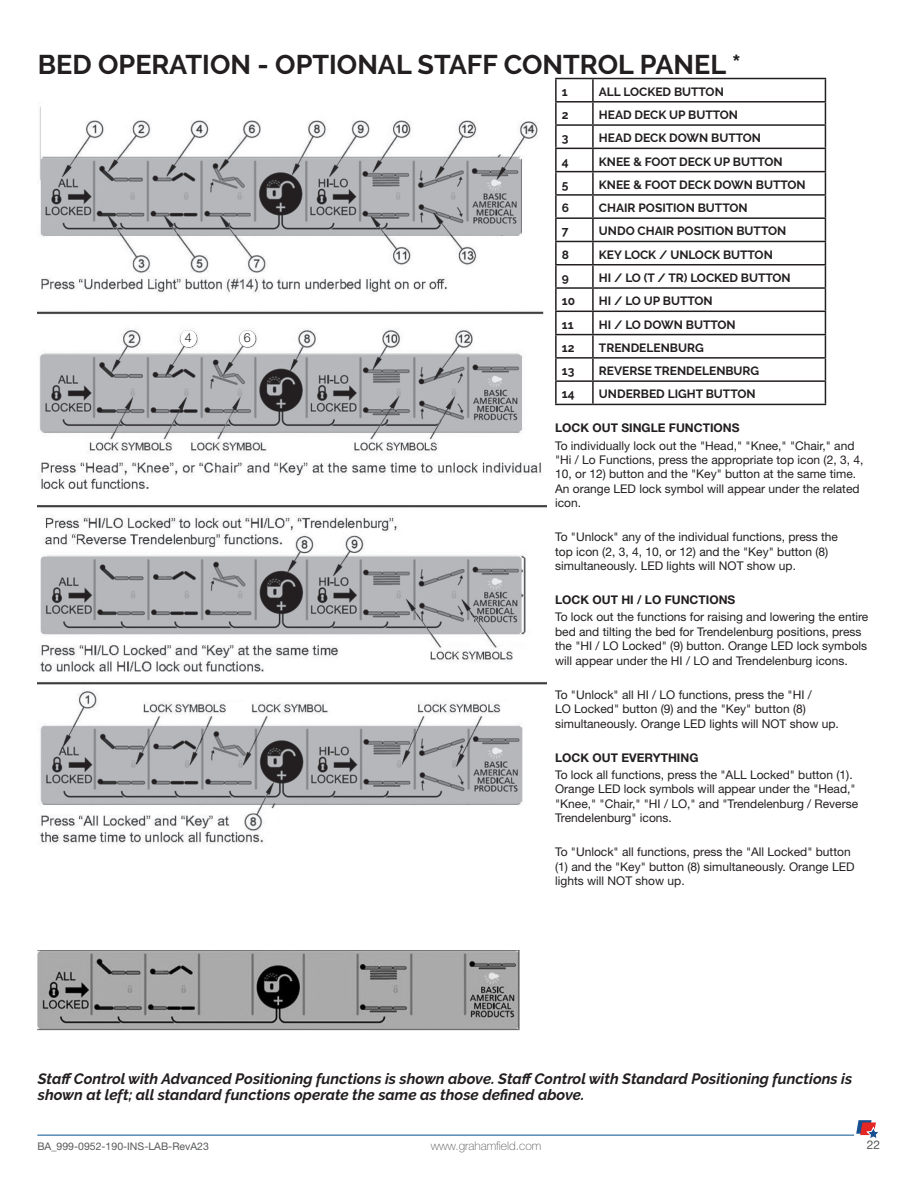
<style>
.page{position:relative;width:918px;height:1188px;background:#fff}
.page>*{position:absolute;margin:0;border:0;box-sizing:border-box;transform-origin:0 0}
.t1{font:700 27px "Raleway";color:#231f20}
.t2{font:italic 700 15px/16.5px "Raleway";color:#231f20}
.t3{font:300 12.45px "Helvetica Neue LT Std";color:#231f20}
.t4{font:12px/14.4px "Helvetica Neue LT Std";color:#231f20}
.t5{font:700 12px "Raleway";color:#231f20}
.t6{font:700 12px "Helvetica Neue LT Std";color:#231f20}
.t7{font:100 12px "Helvetica Neue LT Std";color:#57585a}
.t8{font:12px "Helvetica Neue LT Std";color:#57585a}
.t9{font:10.5px "Helvetica Neue LT Std";color:#57585a}
</style>
<div class="page">
<img style="left:38px;top:106px;width:508px;height:739px">
<svg style="left:237px;top:330px;width:21px;height:17px"></svg>
<svg style="left:178px;top:330px;width:21px;height:17px"></svg>
<img style="left:38px;top:951px;width:482px;height:79px">
<hr style="left:555px;top:78px;width:38px;height:1px;background:#231f20">
<hr style="left:555px;top:79px;width:2px;height:22px;background:#231f20">
<hr style="left:593px;top:78px;width:233px;height:1px;background:#231f20">
<hr style="left:592px;top:79px;width:2px;height:22px;background:#231f20">
<hr style="left:555px;top:101px;width:38px;height:2px;background:#231f20">
<hr style="left:555px;top:103px;width:2px;height:21px;background:#231f20">
<hr style="left:593px;top:101px;width:233px;height:2px;background:#231f20">
<hr style="left:592px;top:103px;width:2px;height:21px;background:#231f20">
<hr style="left:555px;top:124px;width:38px;height:2px;background:#231f20">
<hr style="left:555px;top:126px;width:2px;height:22px;background:#231f20">
<hr style="left:593px;top:124px;width:233px;height:2px;background:#231f20">
<hr style="left:592px;top:126px;width:2px;height:22px;background:#231f20">
<hr style="left:555px;top:148px;width:38px;height:1px;background:#231f20">
<hr style="left:555px;top:149px;width:2px;height:22px;background:#231f20">
<hr style="left:593px;top:148px;width:233px;height:1px;background:#231f20">
<hr style="left:592px;top:149px;width:2px;height:22px;background:#231f20">
<hr style="left:555px;top:171px;width:38px;height:1px;background:#231f20">
<hr style="left:555px;top:172px;width:2px;height:22px;background:#231f20">
<hr style="left:593px;top:171px;width:233px;height:1px;background:#231f20">
<hr style="left:592px;top:172px;width:2px;height:22px;background:#231f20">
<hr style="left:555px;top:194px;width:38px;height:2px;background:#231f20">
<hr style="left:555px;top:196px;width:2px;height:21px;background:#231f20">
<hr style="left:593px;top:194px;width:233px;height:2px;background:#231f20">
<hr style="left:592px;top:196px;width:2px;height:21px;background:#231f20">
<hr style="left:555px;top:217px;width:38px;height:2px;background:#231f20">
<hr style="left:555px;top:219px;width:2px;height:22px;background:#231f20">
<hr style="left:593px;top:217px;width:233px;height:2px;background:#231f20">
<hr style="left:592px;top:219px;width:2px;height:22px;background:#231f20">
<hr style="left:555px;top:241px;width:38px;height:1px;background:#231f20">
<hr style="left:555px;top:242px;width:2px;height:22px;background:#231f20">
<hr style="left:593px;top:241px;width:233px;height:1px;background:#231f20">
<hr style="left:592px;top:242px;width:2px;height:22px;background:#231f20">
<hr style="left:555px;top:264px;width:38px;height:1px;background:#231f20">
<hr style="left:555px;top:265px;width:2px;height:22px;background:#231f20">
<hr style="left:593px;top:264px;width:233px;height:1px;background:#231f20">
<hr style="left:592px;top:265px;width:2px;height:22px;background:#231f20">
<hr style="left:555px;top:287px;width:38px;height:2px;background:#231f20">
<hr style="left:555px;top:289px;width:2px;height:22px;background:#231f20">
<hr style="left:593px;top:287px;width:233px;height:2px;background:#231f20">
<hr style="left:592px;top:289px;width:2px;height:22px;background:#231f20">
<hr style="left:555px;top:311px;width:38px;height:1px;background:#231f20">
<hr style="left:555px;top:312px;width:2px;height:22px;background:#231f20">
<hr style="left:593px;top:311px;width:233px;height:1px;background:#231f20">
<hr style="left:592px;top:312px;width:2px;height:22px;background:#231f20">
<hr style="left:555px;top:334px;width:38px;height:1px;background:#231f20">
<hr style="left:555px;top:335px;width:2px;height:22px;background:#231f20">
<hr style="left:593px;top:334px;width:233px;height:1px;background:#231f20">
<hr style="left:592px;top:335px;width:2px;height:22px;background:#231f20">
<hr style="left:555px;top:357px;width:38px;height:2px;background:#231f20">
<hr style="left:555px;top:359px;width:2px;height:21px;background:#231f20">
<hr style="left:593px;top:357px;width:233px;height:2px;background:#231f20">
<hr style="left:592px;top:359px;width:2px;height:21px;background:#231f20">
<hr style="left:555px;top:380px;width:38px;height:2px;background:#231f20">
<hr style="left:555px;top:382px;width:2px;height:22px;background:#231f20">
<hr style="left:593px;top:380px;width:233px;height:2px;background:#231f20">
<hr style="left:592px;top:382px;width:2px;height:22px;background:#231f20">
<svg style="left:825px;top:79px;width:1px;height:325px"></svg>
<hr style="left:555px;top:404px;width:38px;height:1px;background:#231f20">
<hr style="left:593px;top:404px;width:233px;height:1px;background:#231f20">
<hr style="left:37px;top:1135px;width:817px;height:1px;background:#005090">
<svg style="left:856px;top:1120px;width:23px;height:19px"></svg>
<h1 class="t1" style="left:38px;top:49px;width:705px">BED OPERATION - OPTIONAL STAFF CONTROL PANEL *</h1>
<p class="t3" style="left:185px;top:330px;width:8px">4</p>
<p class="t3" style="left:244px;top:330px;width:8px">6</p>
<p class="t5" style="left:562px;top:85px;width:7px">1</p>
<p class="t5" style="left:599px;top:85px;width:126px">ALL LOCKED BUTTON</p>
<p class="t5" style="left:562px;top:108px;width:8px">2</p>
<p class="t5" style="left:599px;top:108px;width:141px">HEAD DECK UP BUTTON</p>
<p class="t5" style="left:562px;top:131px;width:8px">3</p>
<p class="t5" style="left:599px;top:131px;width:164px">HEAD DECK DOWN BUTTON</p>
<p class="t5" style="left:562px;top:155px;width:8px">4</p>
<p class="t5" style="left:599px;top:155px;width:185px">KNEE &amp; FOOT DECK UP BUTTON</p>
<p class="t5" style="left:562px;top:178px;width:8px">5</p>
<p class="t5" style="left:599px;top:178px;width:208px">KNEE &amp; FOOT DECK DOWN BUTTON</p>
<p class="t5" style="left:562px;top:201px;width:9px">6</p>
<p class="t5" style="left:599px;top:201px;width:150px">CHAIR POSITION BUTTON</p>
<p class="t5" style="left:562px;top:224px;width:8px">7</p>
<p class="t5" style="left:599px;top:224px;width:189px">UNDO CHAIR POSITION BUTTON</p>
<p class="t5" style="left:562px;top:248px;width:9px">8</p>
<p class="t5" style="left:599px;top:248px;width:175px">KEY LOCK / UNLOCK BUTTON</p>
<p class="t5" style="left:562px;top:271px;width:9px">9</p>
<p class="t5" style="left:599px;top:271px;width:193px">HI / LO (T / TR) LOCKED BUTTON</p>
<p class="t5" style="left:562px;top:294px;width:15px">10</p>
<p class="t5" style="left:599px;top:294px;width:115px">HI / LO UP BUTTON</p>
<p class="t5" style="left:562px;top:318px;width:13px">11</p>
<p class="t5" style="left:599px;top:318px;width:138px">HI / LO DOWN BUTTON</p>
<p class="t5" style="left:562px;top:341px;width:14px">12</p>
<p class="t5" style="left:599px;top:341px;width:106px">TRENDELENBURG</p>
<p class="t5" style="left:562px;top:364px;width:14px">13</p>
<p class="t5" style="left:599px;top:364px;width:162px">REVERSE TRENDELENBURG</p>
<p class="t5" style="left:562px;top:387px;width:14px">14</p>
<p class="t5" style="left:599px;top:387px;width:158px">UNDERBED LIGHT BUTTON</p>
<p class="t6" style="left:555px;top:421px;width:186px">LOCK OUT SINGLE FUNCTIONS</p>
<p class="t4" style="left:555px;top:438px;width:310px">To individually lock out the "Head," "Knee," "Chair," and "Hi / Lo Functions, press the appropriate top icon (2, 3, 4, 10, or 12) button and the "Key" button at the same time.<br>An orange LED lock symbol will appear under the related icon.</p>
<p class="t4" style="left:555px;top:530px;width:284px">To "Unlock" any of the individual functions, press the top icon (2, 3, 4, 10, or 12) and the "Key" button (8) simultaneously. LED lights will NOT show up.</p>
<p class="t6" style="left:555px;top:593px;width:182px">LOCK OUT HI / LO FUNCTIONS</p>
<p class="t4" style="left:555px;top:610px;width:315px">To lock out the functions for raising and lowering the entire bed and tilting the bed for Trendelenburg positions, press the "HI / LO Locked" (9) button. Orange LED lock symbols will appear under the HI / LO and Trendelenburg icons.</p>
<p class="t4" style="left:555px;top:687px;width:285px">To "Unlock" all HI / LO functions, press the "HI /<br>LO Locked" button (9) and the "Key" button (8) simultaneously. Orange LED lights will NOT show up.</p>
<p class="t6" style="left:555px;top:750px;width:145px">LOCK OUT EVERYTHING</p>
<p class="t4" style="left:555px;top:767px;width:305px">To lock all functions, press the "ALL Locked" button (1).<br>Orange LED lock symbols will appear under the "Head," "Knee," "Chair," "HI / LO," and "Trendelenburg / Reverse Trendelenburg" icons.</p>
<p class="t4" style="left:555px;top:845px;width:301px">To "Unlock" all functions, press the "All Locked" button (1) and the "Key" button (8) simultaneously. Orange LED lights will NOT show up.</p>
<p class="t2" style="left:38px;top:1070px;width:816px">Staff Control with Advanced Positioning functions is shown above. Staff Control with Standard Positioning functions is shown at left; all standard functions operate the same as those defined above.</p>
<p class="t9" style="left:37px;top:1140px;width:173px">BA_999-0952-190-INS-LAB-RevA23</p>
<p class="t7" style="left:431px;top:1139px;width:112px">www.grahamfield.com</p>
<p class="t8" style="left:867px;top:1137px;width:15px">22</p>
</div>
